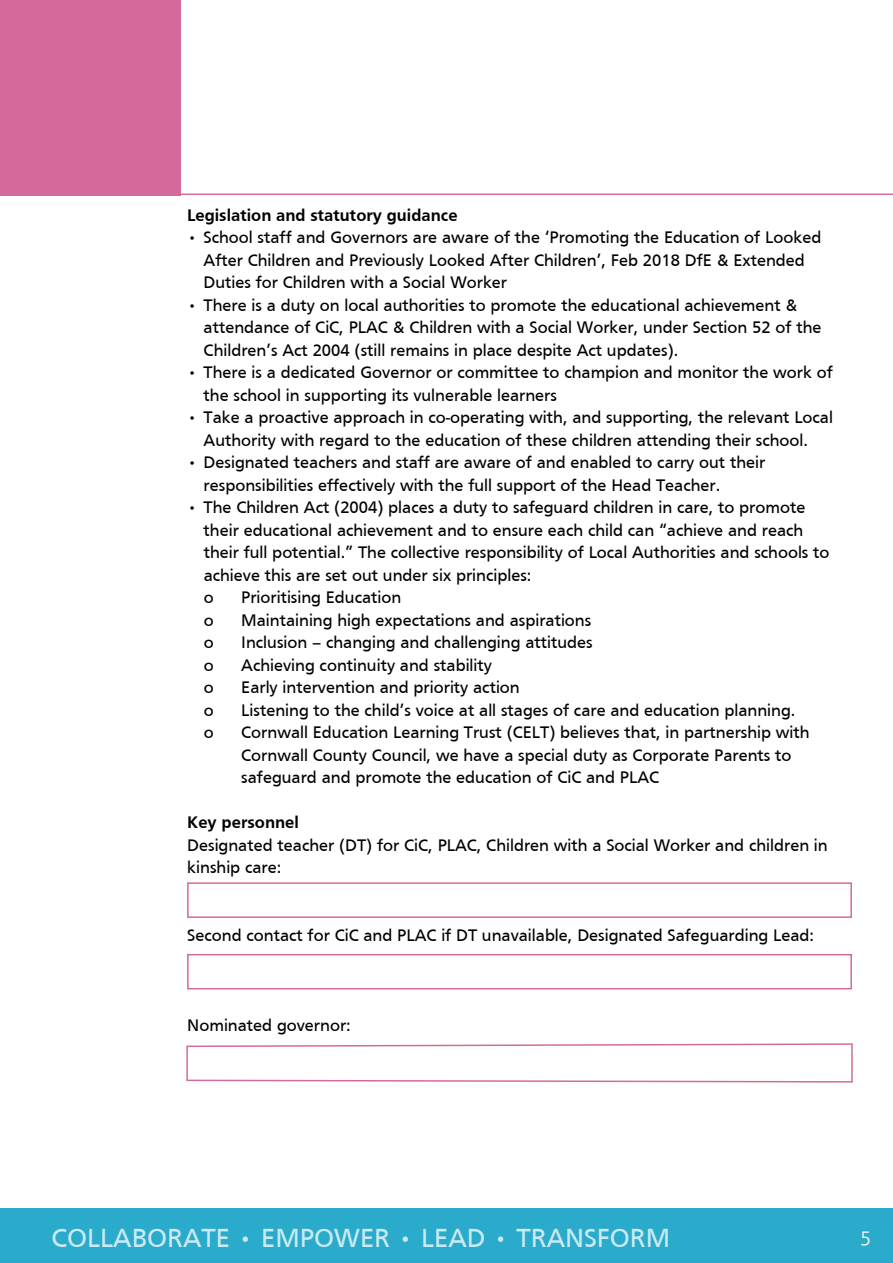
<style>
.page{position:relative;width:893px;height:1263px;background:#fff}
.page>*{position:absolute;margin:0;border:0;box-sizing:border-box;transform-origin:0 0}
.t1{font:27px "Frutiger";color:#caeaf2}
.t2{font:300 19.5px "Aller";color:#fff}
.t3{font:17.25px/22.5px "Frutiger";color:#000}
.t4{font:700 17.25px "Frutiger";color:#000}
</style>
<div class="page">
<div style="left:0;top:1209px;width:893px;height:54px;background:#2babcc"></div>
<hr style="left:181px;top:194px;width:712px;height:1px;background:#d4699b">
<div style="left:0;top:0;width:180px;height:196px;background:#d4699b"></div>
<div style="left:187px;top:882px;width:665px;height:36px;border:2px solid #d4699b"></div>
<svg style="left:186px;top:1043px;width:667px;height:40px"></svg>
<div style="left:187px;top:954px;width:665px;height:35px;border:2px solid #d4699b"></div>
<p class="t4" style="left:187px;top:205px;width:272px">Legislation and statutory guidance</p>
<p class="t3" style="left:204px;top:226px;width:619px;text-indent:-17px">• School staff and Governors are aware of the ‘Promoting the Education of Looked<br>After Children and Previously Looked After Children’, Feb 2018 DfE &amp; Extended<br>Duties for Children with a Social Worker</p>
<p class="t3" style="left:204px;top:294px;width:619px;text-indent:-17px">• There is a duty on local authorities to promote the educational achievement &amp; attendance of CiC, PLAC &amp; Children with a Social Worker, under Section 52 of the<br>Children’s Act 2004 (still remains in place despite Act updates).</p>
<p class="t3" style="left:204px;top:361px;width:631px;text-indent:-17px">• There is a dedicated Governor or committee to champion and monitor the work of the school in supporting its vulnerable learners</p>
<p class="t3" style="left:187px;top:406px;width:647px;text-align:center">• Take a proactive approach in co-operating with, and supporting, the relevant Local<br>Authority with regard to the education of these children attending their school.</p>
<p class="t3" style="left:204px;top:451px;width:563px;text-indent:-17px">• Designated teachers and staff are aware of and enabled to carry out their responsibilities effectively with the full support of the Head Teacher.</p>
<p class="t3" style="left:204px;top:496px;width:627px;text-indent:-17px">• The Children Act (2004) places a duty to safeguard children in care, to promote their educational achievement and to ensure each child can “achieve and reach their full potential.” The collective responsibility of Local Authorities and schools to achieve this are set out under six principles:<br>o</p>
<p class="t3" style="left:241px;top:586px;width:162px">Prioritising Education</p>
<p class="t3" style="left:204px;top:609px;width:11px">o</p>
<p class="t3" style="left:241px;top:609px;width:352px">Maintaining high expectations and aspirations</p>
<p class="t3" style="left:204px;top:631px;width:11px">o</p>
<p class="t3" style="left:241px;top:631px;width:353px">Inclusion – changing and challenging attitudes</p>
<p class="t3" style="left:204px;top:654px;width:11px">o</p>
<p class="t3" style="left:241px;top:654px;width:252px">Achieving continuity and stability</p>
<p class="t3" style="left:204px;top:676px;width:11px">o</p>
<p class="t3" style="left:241px;top:676px;width:280px">Early intervention and priority action</p>
<p class="t3" style="left:204px;top:699px;width:11px">o</p>
<p class="t3" style="left:241px;top:699px;width:556px">Listening to the child’s voice at all stages of care and education planning.</p>
<p class="t3" style="left:204px;top:721px;width:11px">o</p>
<p class="t3" style="left:241px;top:721px;width:570px">Cornwall Education Learning Trust (CELT) believes that, in partnership with<br>Cornwall County Council, we have a special duty as Corporate Parents to safeguard and promote the education of CiC and PLAC</p>
<p class="t4" style="left:187px;top:812px;width:113px">Key personnel</p>
<p class="t3" style="left:187px;top:833px;width:642px">Designated teacher (DT) for CiC, PLAC, Children with a Social Worker and children in kinship care:</p>
<p class="t3" style="left:187px;top:923px;width:628px">Second contact for CiC and PLAC if DT unavailable, Designated Safeguarding Lead:</p>
<p class="t3" style="left:187px;top:1013px;width:165px">Nominated governor:</p>
<h1 class="t1" style="left:52px;top:1222px;width:620px">COLLABORATE • EMPOWER • LEAD • TRANSFORM</h1>
<p class="t2" style="left:860px;top:1225px;width:13px">5</p>
</div>
